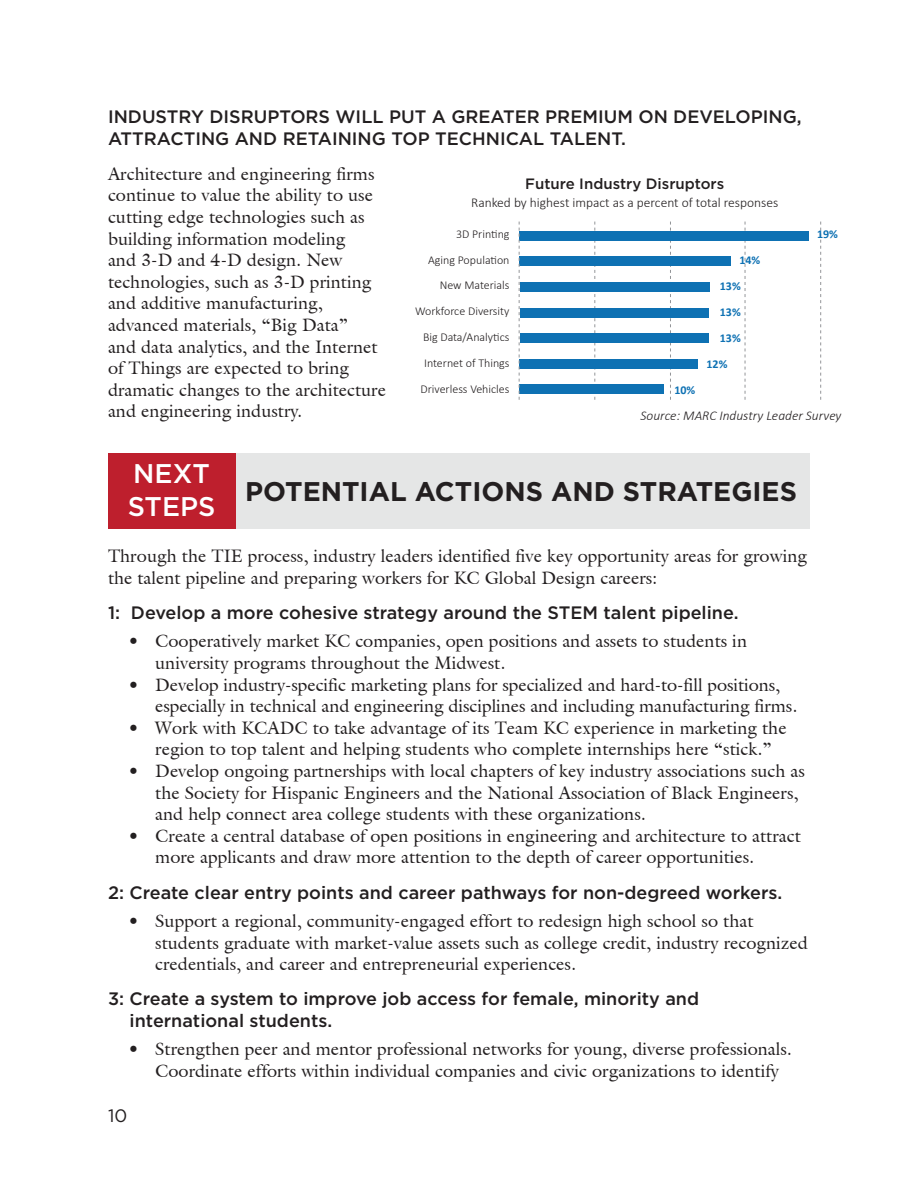
<style>
.page{position:relative;width:918px;height:1188px;background:#fff}
.page>*{position:absolute;margin:0;border:0;box-sizing:border-box;transform-origin:0 0}
.t1{font:700 27px "Gotham HTF";color:#231f20}
.t2{font:500 27px/33.8px "Gotham HTF";color:#fff}
.t3{font:18px/21.6px "Acanthus S Si";color:#231f20}
.t4{font:500 18px/21.6px "Gotham HTF";color:#231f20}
.t5{font:18px "Gotham HTF";color:#231f20}
.t6{font:500 15px "Gotham HTF";color:#231f20}
.t7{font:300 13.5px "Calibri";color:#231f20}
.t8{font:italic 300 13.5px "Calibri";color:#231f20}
.t9{font:300 12px/25.8px "Calibri";color:#231f20;text-align:right}
.t10{font:700 12px "Calibri";color:#0e71b3}
</style>
<div class="page">
<svg style="left:594px;top:222px;width:1px;height:178px"></svg>
<svg style="left:670px;top:222px;width:1px;height:178px"></svg>
<svg style="left:745px;top:222px;width:1px;height:178px"></svg>
<svg style="left:820px;top:222px;width:1px;height:178px"></svg>
<div style="left:520px;top:385px;width:144px;height:9px;background:#0e71b3"></div>
<div style="left:520px;top:359px;width:178px;height:9px;background:#0e71b3"></div>
<div style="left:520px;top:334px;width:188px;height:9px;background:#0e71b3"></div>
<div style="left:520px;top:308px;width:188px;height:9px;background:#0e71b3"></div>
<div style="left:520px;top:282px;width:189px;height:9px;background:#0e71b3"></div>
<div style="left:520px;top:257px;width:211px;height:9px;background:#0e71b3"></div>
<div style="left:520px;top:231px;width:289px;height:9px;background:#0e71b3"></div>
<svg style="left:519px;top:222px;width:1px;height:178px"></svg>
<div style="left:227px;top:453px;width:583px;height:75px;background:#e5e6e6"></div>
<div style="left:108px;top:453px;width:127px;height:75px;background:#be1f2d"></div>
<p class="t4" style="left:108px;top:106px;width:695px">INDUSTRY DISRUPTORS WILL PUT A GREATER PREMIUM ON DEVELOPING,<br>ATTRACTING AND RETAINING TOP TECHNICAL TALENT.</p>
<p class="t3" style="left:108px;top:163px;width:280px">Architecture and engineering firms continue to value the ability to use cutting edge technologies such as building information modeling<br>and 3-D and 4-D design. New technologies, such as 3-D printing and additive manufacturing, advanced materials, “Big Data”<br>and data analytics, and the Internet of Things are expected to bring dramatic changes to the architecture and engineering industry.</p>
<p class="t6" style="left:525px;top:175px;width:201px">Future Industry Disruptors</p>
<p class="t7" style="left:471px;top:194px;width:309px">Ranked by highest impact as a percent of total responses</p>
<p class="t9" style="left:415px;top:221px;width:96px">3D Printing<br>Aging Population<br>New Materials<br>Workforce Diversity<br>Big Data/Analytics<br>Internet of Things<br>Driverless Vehicles</p>
<p class="t10" style="left:817px;top:226px;width:22px">19%</p>
<p class="t10" style="left:739px;top:252px;width:22px">14%</p>
<p class="t10" style="left:720px;top:278px;width:22px">13%</p>
<p class="t10" style="left:720px;top:304px;width:22px">13%</p>
<p class="t10" style="left:720px;top:330px;width:22px">13%</p>
<p class="t10" style="left:707px;top:356px;width:22px">12%</p>
<p class="t10" style="left:674px;top:382px;width:22px">10%</p>
<p class="t8" style="left:641px;top:407px;width:203px">Source: MARC Industry Leader Survey</p>
<h1 class="t2" style="left:128px;top:456px;width:89px">NEXT<br>STEPS</h1>
<h1 class="t1" style="left:245px;top:475px;width:553px">POTENTIAL ACTIONS AND STRATEGIES</h1>
<p class="t3" style="left:108px;top:545px;width:701px">Through the TIE process, industry leaders identified five key opportunity areas for growing the talent pipeline and preparing workers for KC Global Design careers:</p>
<p class="t4" style="left:108px;top:602px;width:632px">1: Develop a more cohesive strategy around the STEM talent pipeline.</p>
<p class="t3" style="left:155px;top:630px;width:593px;text-indent:-27px">• Cooperatively market KC companies, open positions and assets to students in university programs throughout the Midwest.</p>
<p class="t3" style="left:155px;top:673px;width:644px;text-indent:-27px">• Develop industry-specific marketing plans for specialized and hard-to-fill positions, especially in technical and engineering disciplines and including manufacturing firms.</p>
<p class="t3" style="left:155px;top:717px;width:633px;text-indent:-27px">• Work with KCADC to take advantage of its Team KC experience in marketing the region to top talent and helping students who complete internships here “stick.”</p>
<p class="t3" style="left:155px;top:760px;width:651px;text-indent:-27px">• Develop ongoing partnerships with local chapters of key industry associations such as the Society for Hispanic Engineers and the National Association of Black Engineers, and help connect area college students with these organizations.</p>
<p class="t3" style="left:155px;top:825px;width:647px;text-indent:-27px">• Create a central database of open positions in engineering and architecture to attract more applicants and draw more attention to the depth of career opportunities.</p>
<p class="t4" style="left:108px;top:881px;width:676px">2: Create clear entry points and career pathways for non-degreed workers.</p>
<p class="t3" style="left:155px;top:910px;width:654px;text-indent:-27px">• Support a regional, community-engaged effort to redesign high school so that students graduate with market-value assets such as college credit, industry recognized credentials, and career and entrepreneurial experiences.</p>
<p class="t4" style="left:130px;top:988px;width:571px;text-indent:-22px">3: Create a system to improve job access for female, minority and international students.</p>
<p class="t3" style="left:155px;top:1038px;width:638px;text-indent:-27px">• Strengthen peer and mentor professional networks for young, diverse professionals.<br>Coordinate efforts within individual companies and civic organizations to identify</p>
<p class="t5" style="left:108px;top:1106px;width:21px">10</p>
</div>
